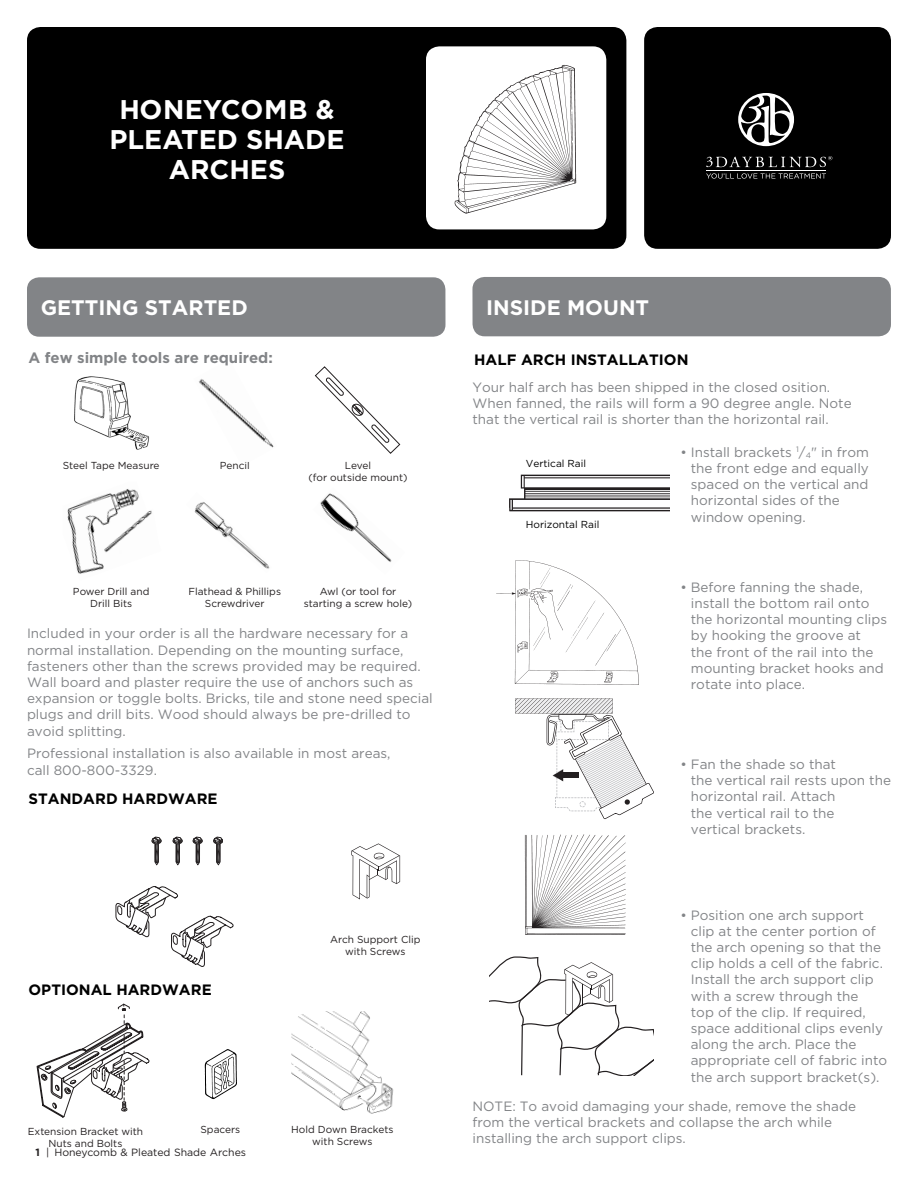
<style>
.page{position:relative;width:918px;height:1188px;background:#fff}
.page>*{position:absolute;margin:0;border:0;box-sizing:border-box;transform-origin:0 0}
.t1{font:700 27px/30px "Gotham";color:#fff;text-align:center}
.t2{font:700 21px "Gotham";color:#fff}
.Sub-Header{font:700 15px "Gotham";color:#000}
.Sub-Header-2{font:700 15px "Gotham";color:#828487}
.Body{font:13.5px/16.2px "Gotham";color:#828487}
.t3{font:10.5px "Gotham";color:#231f20}
.t4{font:700 10.5px "Gotham";color:#231f20}
.Image_Descrip{font:10.2px/12.1px "Gotham";color:#231f20;text-align:center}
.Body-2{font:10.2px "Gotham";color:#000}
</style>
<div class="page">
<svg style="left:351px;top:843px;width:49px;height:56px"></svg>
<div style="left:27px;top:277px;width:419px;height:60px;background:#828487;border-radius:12px"></div>
<img style="left:74px;top:376px;width:75px;height:74px">
<img style="left:67px;top:489px;width:72px;height:85px">
<img style="left:99px;top:509px;width:53px;height:47px">
<img style="left:199px;top:378px;width:75px;height:70px">
<img style="left:194px;top:502px;width:76px;height:67px">
<img style="left:320px;top:493px;width:72px;height:69px">
<svg style="left:314px;top:366px;width:87px;height:88px"></svg>
<div style="left:27px;top:27px;width:599px;height:222px;background:#000;border-radius:14px"></div>
<div style="left:644px;top:27px;width:247px;height:222px;background:#000;border-radius:14px"></div>
<div style="left:426px;top:46px;width:180px;height:183px;background:#fff;border-radius:13px"></div>
<img style="left:454px;top:65px;width:123px;height:149px">
<img style="left:204px;top:1049px;width:33px;height:50px">
<img style="left:291px;top:1011px;width:103px;height:103px">
<img style="left:509px;top:474px;width:161px;height:38px">
<div style="left:472px;top:277px;width:419px;height:59px;background:#828487;border-radius:12px"></div>
<img style="left:524px;top:834px;width:102px;height:101px">
<svg style="left:489px;top:956px;width:164px;height:119px"></svg>
<img style="left:496px;top:560px;width:143px;height:125px">
<svg style="left:116px;top:886px;width:118px;height:81px"></svg>
<svg style="left:152px;top:837px;width:9px;height:28px"></svg>
<svg style="left:173px;top:837px;width:9px;height:28px"></svg>
<svg style="left:193px;top:837px;width:9px;height:28px"></svg>
<svg style="left:213px;top:837px;width:10px;height:28px"></svg>
<svg style="left:37px;top:1004px;width:113px;height:114px"></svg>
<svg style="left:515px;top:699px;width:139px;height:120px"></svg>
<svg style="left:576px;top:736px;width:45px;height:25px"></svg>
<svg style="left:577px;top:738px;width:45px;height:24px"></svg>
<svg style="left:578px;top:740px;width:45px;height:24px"></svg>
<svg style="left:579px;top:741px;width:44px;height:25px"></svg>
<svg style="left:580px;top:743px;width:44px;height:24px"></svg>
<svg style="left:581px;top:745px;width:44px;height:24px"></svg>
<svg style="left:581px;top:746px;width:45px;height:24px"></svg>
<svg style="left:582px;top:748px;width:45px;height:24px"></svg>
<svg style="left:583px;top:750px;width:45px;height:24px"></svg>
<svg style="left:584px;top:751px;width:45px;height:24px"></svg>
<svg style="left:585px;top:753px;width:45px;height:24px"></svg>
<svg style="left:586px;top:755px;width:44px;height:24px"></svg>
<svg style="left:587px;top:756px;width:44px;height:24px"></svg>
<svg style="left:588px;top:758px;width:44px;height:24px"></svg>
<svg style="left:588px;top:760px;width:45px;height:24px"></svg>
<svg style="left:589px;top:761px;width:45px;height:24px"></svg>
<svg style="left:590px;top:763px;width:45px;height:24px"></svg>
<svg style="left:591px;top:764px;width:45px;height:25px"></svg>
<svg style="left:592px;top:766px;width:45px;height:24px"></svg>
<svg style="left:593px;top:768px;width:44px;height:24px"></svg>
<svg style="left:594px;top:769px;width:44px;height:24px"></svg>
<svg style="left:595px;top:771px;width:44px;height:24px"></svg>
<svg style="left:595px;top:773px;width:45px;height:24px"></svg>
<svg style="left:596px;top:774px;width:45px;height:24px"></svg>
<svg style="left:597px;top:776px;width:45px;height:24px"></svg>
<svg style="left:598px;top:778px;width:45px;height:24px"></svg>
<svg style="left:599px;top:779px;width:45px;height:24px"></svg>
<svg style="left:600px;top:781px;width:44px;height:24px"></svg>
<svg style="left:601px;top:783px;width:44px;height:24px"></svg>
<svg style="left:706px;top:173px;width:120px;height:6px"></svg>
<svg style="left:738px;top:93px;width:56px;height:53px"></svg>
<hr style="left:706px;top:170px;width:120px;height:1px;background:#fff">
<svg style="left:706px;top:156px;width:126px;height:11px"></svg>
<p class="t1" style="left:110px;top:94px;width:236px">HONEYCOMB &amp;<br>PLEATED SHADE<br>ARCHES</p>
<p class="t2" style="left:41px;top:294px;width:209px">GETTING STARTED</p>
<p class="Sub-Header-2" style="left:29px;top:348px;width:246px">A few simple tools are required:</p>
<p class="Image_Descrip" style="left:63px;top:459px;width:98px">Steel Tape Measure</p>
<p class="Image_Descrip" style="left:220px;top:459px;width:32px">Pencil</p>
<p class="Image_Descrip" style="left:308px;top:459px;width:101px">Level<br>(for outside mount)</p>
<p class="Image_Descrip" style="left:188px;top:585px;width:94px">Flathead &amp; Phillips</p>
<p class="Image_Descrip" style="left:205px;top:597px;width:61px">Screwdriver</p>
<p class="Image_Descrip" style="left:73px;top:585px;width:78px">Power Drill and<br>Drill Bits</p>
<p class="Image_Descrip" style="left:304px;top:585px;width:110px">Awl (or tool for starting a screw hole)</p>
<p class="Body" style="left:27px;top:625px;width:407px">Included in your order is all the hardware necessary for a normal installation. Depending on the mounting surface, fasteners other than the screws provided may be required.<br>Wall board and plaster require the use of anchors such as expansion or toggle bolts. Bricks, tile and stone need special plugs and drill bits. Wood should always be pre-drilled to avoid splitting.</p>
<p class="Body" style="left:27px;top:745px;width:365px">Professional installation is also available in most areas, call 800-800-3329.</p>
<p class="Sub-Header" style="left:29px;top:789px;width:191px">STANDARD HARDWARE</p>
<p class="Sub-Header" style="left:29px;top:979px;width:185px">OPTIONAL HARDWARE</p>
<p class="Image_Descrip" style="left:330px;top:933px;width:92px">Arch Support Clip</p>
<p class="Image_Descrip" style="left:345px;top:945px;width:62px">with Screws</p>
<p class="Image_Descrip" style="left:200px;top:1123px;width:41px">Spacers</p>
<p class="Image_Descrip" style="left:28px;top:1125px;width:117px">Extension Bracket with<br>Nuts and Bolts</p>
<p class="t4" style="left:35px;top:1146px;width:6px">1</p>
<p class="t3" style="left:46px;top:1146px;width:202px">| Honeycomb &amp; Pleated Shade Arches</p>
<p class="Image_Descrip" style="left:291px;top:1123px;width:104px">Hold Down Brackets</p>
<p class="Image_Descrip" style="left:312px;top:1136px;width:62px">with Screws</p>
<p class="t2" style="left:486px;top:294px;width:165px">INSIDE MOUNT</p>
<p class="Sub-Header" style="left:474px;top:350px;width:216px">HALF ARCH INSTALLATION</p>
<p class="Body" style="left:472px;top:379px;width:381px">Your half arch has been shipped in the closed osition.<br>When fanned, the rails will form a 90 degree angle. Note that the vertical rail is shorter than the horizontal rail.</p>
<p class="Body-2" style="left:526px;top:457px;width:62px">Vertical Rail</p>
<p class="Body" style="left:691px;top:444px;width:180px;text-indent:-11px">• Install brackets <sup>1</sup>/<sub>4</sub>" in from the front edge and equally spaced on the vertical and horizontal sides of the window opening.</p>
<p class="Body-2" style="left:526px;top:518px;width:75px">Horizontal Rail</p>
<p class="Body" style="left:691px;top:579px;width:198px;text-indent:-11px">• Before fanning the shade, install the bottom rail onto the horizontal mounting clips by hooking the groove at<br>the front of the rail into the mounting bracket hooks and rotate into place.</p>
<p class="Body" style="left:691px;top:756px;width:202px;text-indent:-11px">• Fan the shade so that<br>the vertical rail rests upon the horizontal rail. Attach<br>the vertical rail to the<br>vertical brackets.</p>
<p class="Body" style="left:691px;top:906px;width:198px;text-indent:-11px">• Position one arch support clip at the center portion of the arch opening so that the clip holds a cell of the fabric.<br>Install the arch support clip with a screw through the<br>top of the clip. If required, space additional clips evenly along the arch. Place the appropriate cell of fabric into the arch support bracket(s).</p>
<p class="Body" style="left:472px;top:1098px;width:385px">NOTE: To avoid damaging your shade, remove the shade from the vertical brackets and collapse the arch while installing the arch support clips.</p>
</div>
